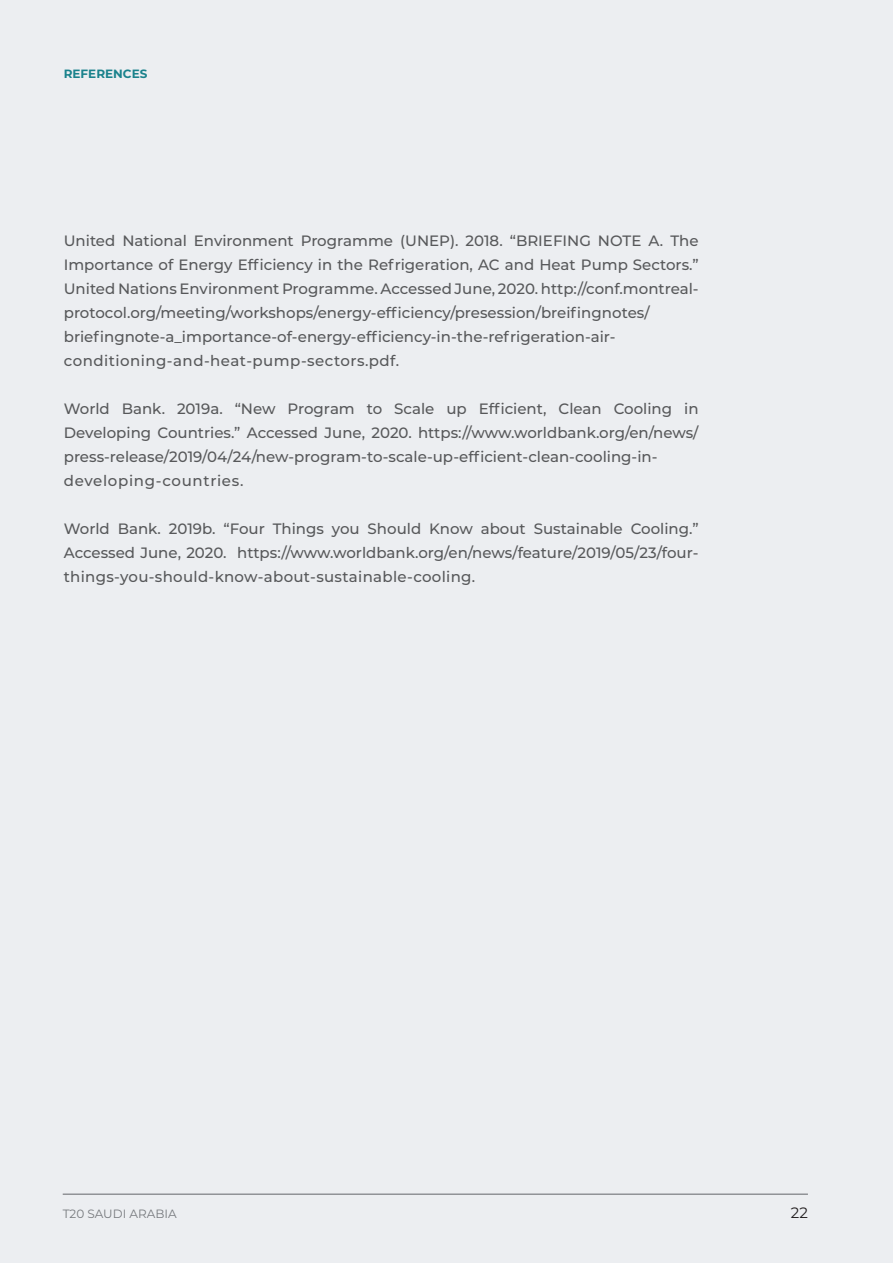
<style>
.page{position:relative;width:893px;height:1263px;background:#eceef1}
.page>*{position:absolute;margin:0;border:0;box-sizing:border-box;transform-origin:0 0}
.BULLETS{font:500 15px/24px "Montserrat";color:#57585a}
.t1{font:15px "Montserrat";color:#231f20}
.t2{font:12px "Montserrat";color:#808285}
.t3{font:700 12px "Montserrat";color:#1a828c}
</style>
<div class="page">
<hr style="left:892px;top:0;width:1px;height:1263px;background:#7accd4">
<p class="t3" style="left:64px;top:65px;width:85px">REFERENCES</p>
<p class="BULLETS" style="left:64px;top:228px;width:636px">United National Environment Programme (UNEP). 2018. “BRIEFING NOTE A. The Importance of Energy Efficiency in the Refrigeration, AC and Heat Pump Sectors.” United Nations Environment Programme. Accessed June, 2020. http://conf.montreal&shy;protocol.org/meeting/workshops/energy-efficiency/presession/breifingnotes/ briefingnote-a_importance-of-energy-efficiency-in-the-refrigeration-air&shy;conditioning-and-heat-pump-sectors.pdf.</p>
<p class="BULLETS" style="left:64px;top:396px;width:636px">World Bank. 2019a. “New Program to Scale up Efficient, Clean Cooling in Developing Countries.” Accessed June, 2020. https://www.worldbank.org/en/news/ press-release/2019/04/24/new-program-to-scale-up-efficient-clean-cooling-in&shy;developing-countries.</p>
<p class="BULLETS" style="left:64px;top:516px;width:636px;text-align:justify">World Bank. 2019b. “Four Things you Should Know about Sustainable Cooling.” Accessed June, 2020. https://www.worldbank.org/en/news/feature/2019/05/23/four&shy;things-you-should-know-about-sustainable-cooling.</p>
<p class="t2" style="left:63px;top:1205px;width:115px">T20 SAUDI ARABIA</p>
<p class="t1" style="left:791px;top:1202px;width:19px">22</p>
</div>
